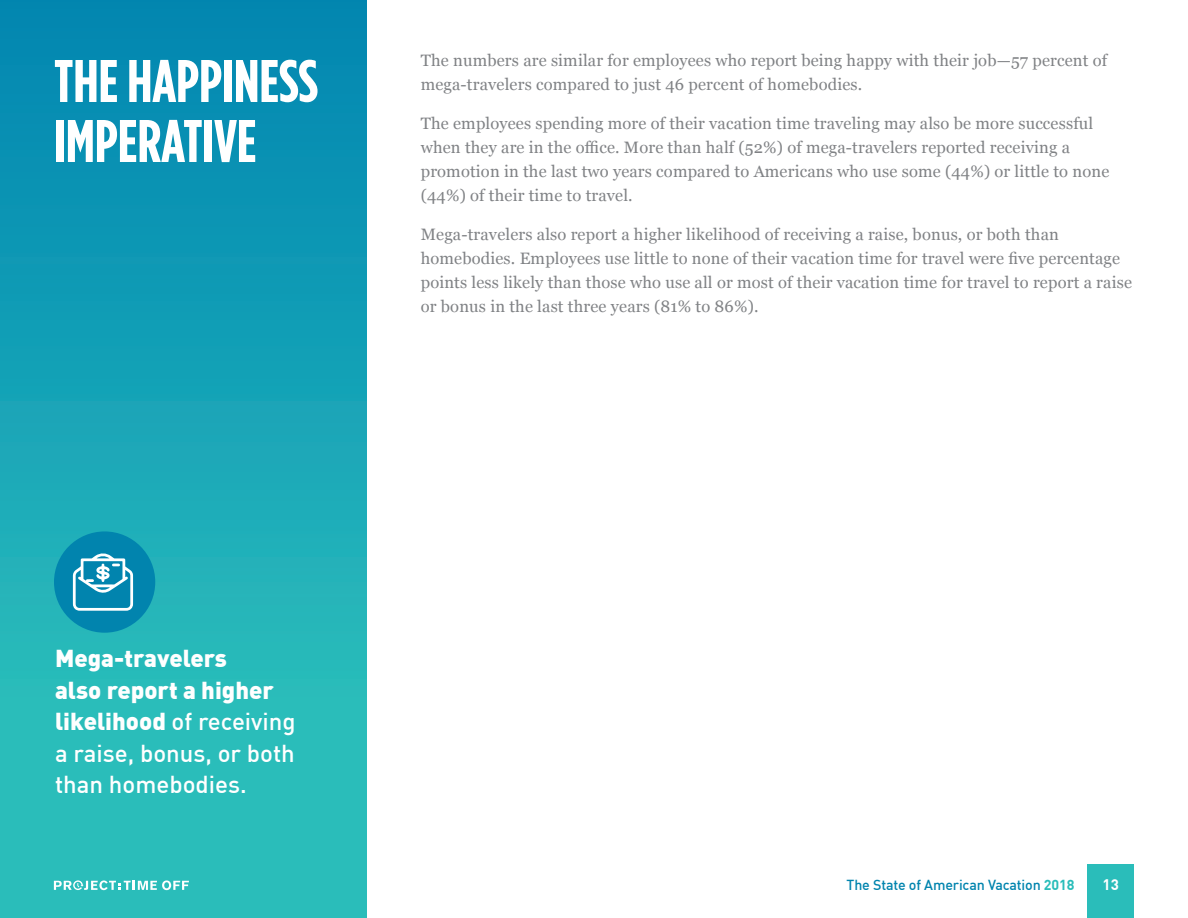
<style>
.page{position:relative;width:1188px;height:918px;background:#fff}
.page>*{position:absolute;margin:0;border:0;box-sizing:border-box;transform-origin:0 0}
.t1{font:700 60px/60px "Gotham Condensed";color:#fff}
.body_Georgia{font:500 24px/31.5px "DIN Pro";color:#fff}
.intro{font:16.5px/24px "Georgia";letter-spacing:.01em;color:#808285}
.t2{font:700 15px "DIN Pro";color:#fff}
.t3{font:500 14.25px "DIN Pro";letter-spacing:-.01em;color:#0184ae}
.s1{font-weight:900}
.s2{font-weight:700;color:#2abdba}
</style>
<div class="page">
<div style="left:0;top:0;width:367px;height:918px;background:linear-gradient(to bottom,#0287b1,#32c7bc)"></div>
<svg style="left:54px;top:880px;width:135px;height:10px"></svg>
<div style="left:1088px;top:864px;width:46px;height:54px;background:#2abdba"></div>
<div style="left:54px;top:531px;width:101px;height:102px;background:#0184ae;border-radius:50%"></div>
<svg style="left:73px;top:553px;width:60px;height:58px"></svg>
<p class="t1" style="left:54px;top:51px;width:265px">THE HAPPINESS<br>IMPERATIVE</p>
<p class="intro" style="left:421px;top:48px;width:688px">The numbers are similar for employees who report being happy with their job—57 percent of mega-travelers compared to just 46 percent of homebodies.</p>
<p class="intro" style="left:421px;top:111px;width:690px">The employees spending more of their vacation time traveling may also be more successful when they are in the office. More than half (52%) of mega-travelers reported receiving a promotion in the last two years compared to Americans who use some (44%) or little to none (44%) of their time to travel.</p>
<p class="intro" style="left:421px;top:222px;width:713px">Mega-travelers also report a higher likelihood of receiving a raise, bonus, or both than homebodies. Employees use little to none of their vacation time for travel were five percentage points less likely than those who use all or most of their vacation time for travel to report a raise or bonus in the last three years (81% to 86%).</p>
<p class="body_Georgia" style="left:55px;top:642px;width:242px"><span class="s1">Mega-travelers<br>also report a higher likelihood</span> of receiving a raise, bonus, or both than homebodies.</p>
<p class="t3" style="left:847px;top:876px;width:229px">The State of American Vacation <span class="s2">2018</span></p>
<p class="t2" style="left:1102px;top:874px;width:18px">13</p>
</div>
